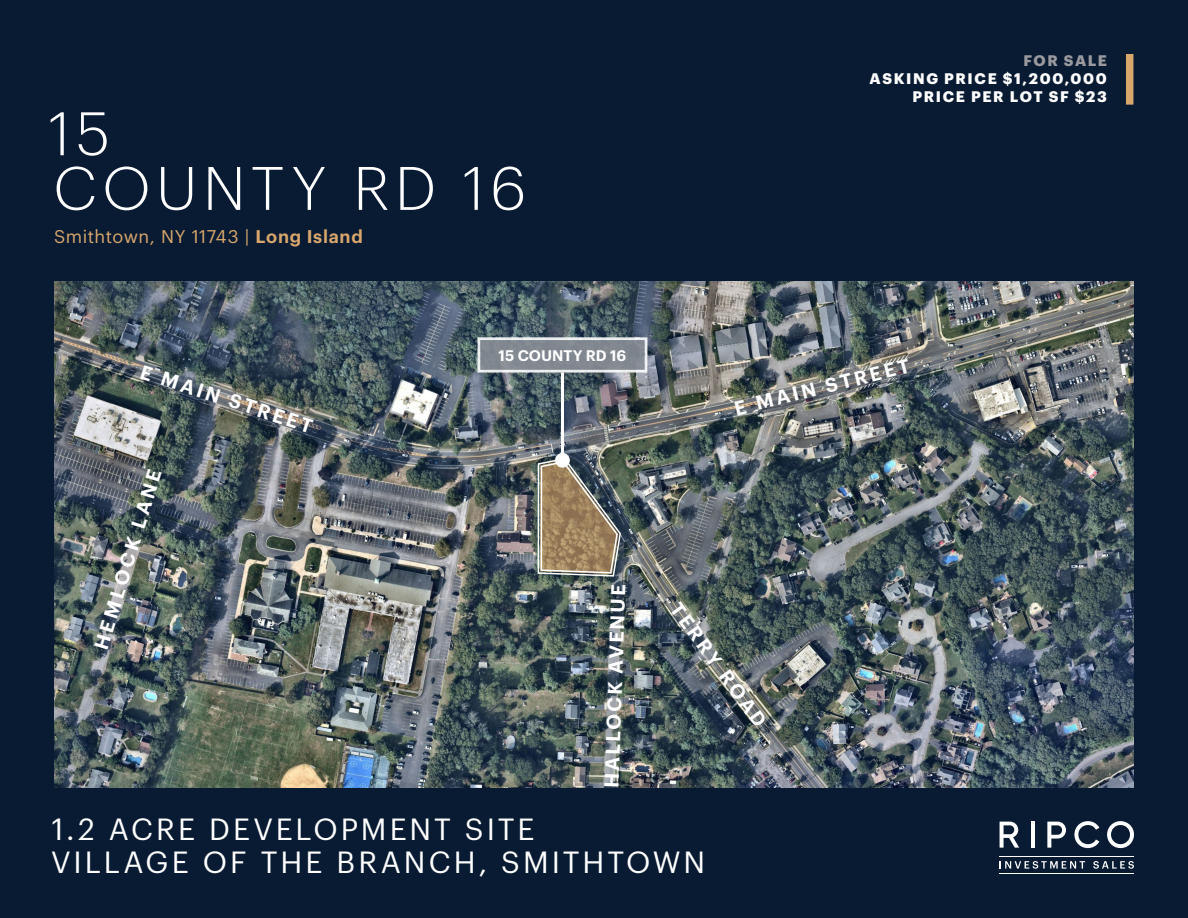
<style>
.page{position:relative;width:1188px;height:918px;background:#081b33}
.page>*{position:absolute;margin:0;border:0;box-sizing:border-box;transform-origin:0 0}
.t1{font:300 60px "Graphik";letter-spacing:.09em;color:#fff}
.t2{font:30px "Graphik";letter-spacing:.095em;color:#fff}
.t3{font:600 19.5px "Graphik";color:#fff}
.t4{font:18px "Graphik";letter-spacing:.02em;color:#d9a76c}
.t5{font:700 15px "Graphik";letter-spacing:.11em;color:#fff}
.t6{font:600 15px "Graphik";color:#fff}
.t7{font:700 15px "Graphik";letter-spacing:.095em;color:#99999e}
.s1{font-weight:600}
</style>
<div class="page">
<img style="left:54px;top:282px;width:1080px;height:505px">
<img style="left:537px;top:457px;width:85px;height:331px">
<div style="left:555px;top:453px;width:15px;height:15px;background:#fff;border-radius:50%"></div>
<hr style="left:561px;top:373px;width:3px;height:85px;background:#fff">
<div style="left:478px;top:337px;width:169px;height:36px;background:#828890;border:3px solid #fff"></div>
<svg style="left:1000px;top:822px;width:19px;height:26px"></svg>
<hr style="left:1031px;top:822px;width:3px;height:26px;background:#fff">
<svg style="left:1074px;top:821px;width:25px;height:27px"></svg>
<svg style="left:1107px;top:821px;width:27px;height:27px"></svg>
<svg style="left:1047px;top:822px;width:19px;height:26px"></svg>
<hr style="left:1000px;top:856px;width:134px;height:1px;background:#fff">
<hr style="left:1000px;top:873px;width:134px;height:1px;background:#fff">
<svg style="left:1000px;top:861px;width:85px;height:8px"></svg>
<svg style="left:1093px;top:861px;width:41px;height:8px"></svg>
<div style="left:1126px;top:54px;width:7px;height:51px;background:#d9a76c"></div>
<p class="t1" style="left:49px;top:90px;width:62px">15</p>
<p class="t1" style="left:53px;top:144px;width:474px">COUNTY RD 16</p>
<p class="t4" style="left:54px;top:223px;width:310px">Smithtown, NY 11743 | <span class="s1">Long Island</span></p>
<p class="t3" style="left:146px;top:357px;width:181px;rotate:18deg">E MAIN STREET</p>
<p class="t3" style="left:86px;top:645px;width:189px;rotate:-73deg">HEMLOCK LANE</p>
<p class="t6" style="left:499px;top:344px;width:129px">15 COUNTY RD 16</p>
<p class="t3" style="left:597px;top:787px;width:204px;rotate:-88deg">HALLOCK AVENUE</p>
<p class="t7" style="left:1023px;top:49px;width:85px">FOR SALE</p>
<p class="t5" style="left:870px;top:67px;width:239px">ASKING PRICE $1,200,000</p>
<p class="t5" style="left:912px;top:85px;width:196px">PRICE PER LOT SF $23</p>
<p class="t3" style="left:731px;top:394px;width:181px;rotate:-14deg">E MAIN STREET</p>
<p class="t3" style="left:687px;top:596px;width:150px;rotate:54deg">TERRY ROAD</p>
<p class="t2" style="left:52px;top:807px;width:484px">1.2 ACRE DEVELOPMENT SITE</p>
<p class="t2" style="left:51px;top:840px;width:656px">VILLAGE OF THE BRANCH, SMITHTOWN</p>
</div>
